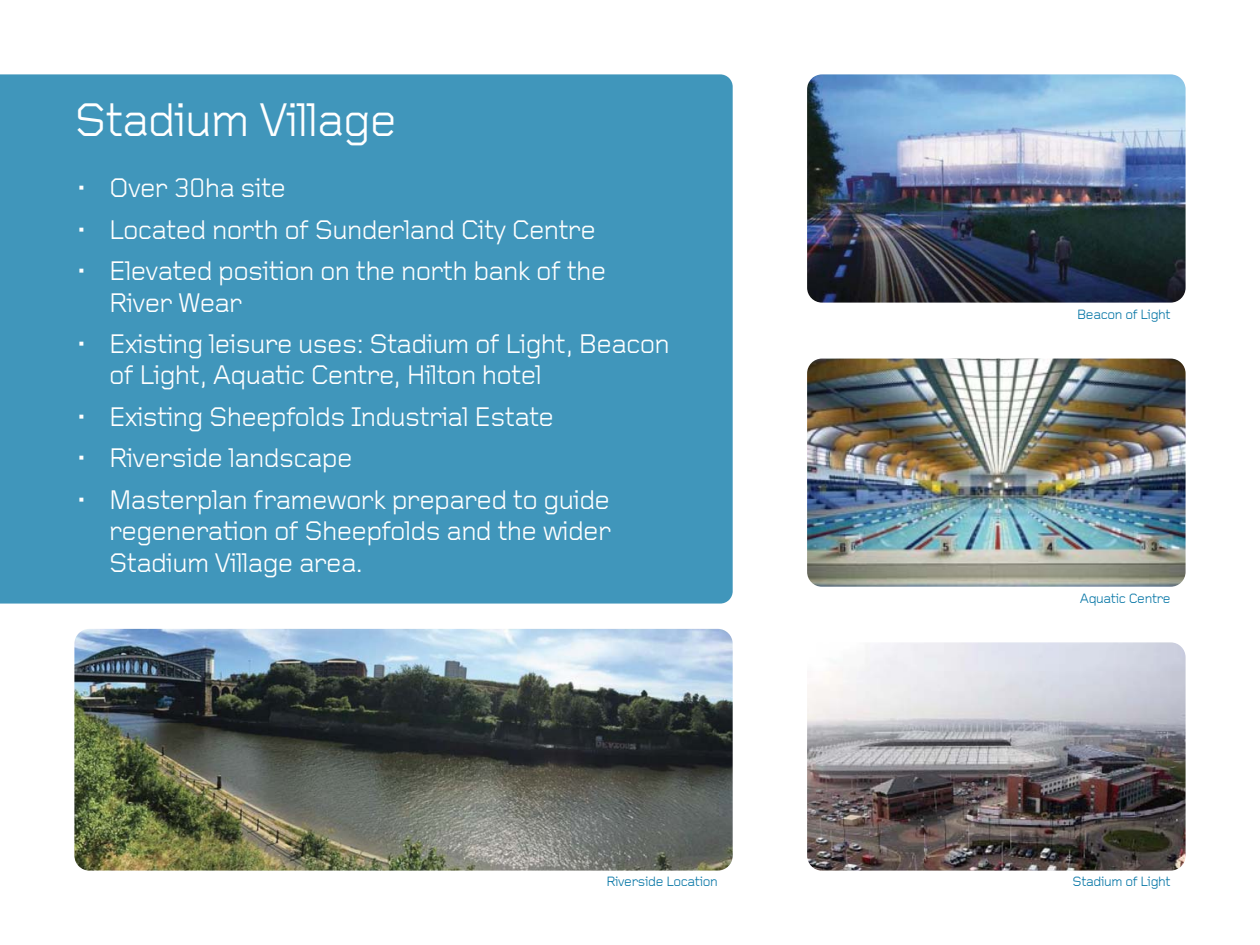
<style>
.page{position:relative;width:1260px;height:945px;background:#fff}
.page>*{position:absolute;margin:0;border:0;box-sizing:border-box;transform-origin:0 0}
.t1{font:49px "Foundry Gridnik";letter-spacing:-.025em;color:#fff}
.t2{font:28px/31.5px "Foundry Gridnik";letter-spacing:-.025em;color:#fff}
.t3{font:14px "Foundry Gridnik";letter-spacing:-.025em;color:#0073a4}
</style>
<div class="page">
<div style="left:0;top:74px;width:733px;height:530px;background:#4096bb"></div>
<img style="left:807px;top:74px;width:379px;height:229px;border-radius:15px">
<img style="left:807px;top:359px;width:379px;height:228px;border-radius:15px">
<img style="left:807px;top:642px;width:379px;height:229px;border-radius:15px">
<img style="left:74px;top:629px;width:659px;height:242px;border-radius:15px">
<h1 class="t1" style="left:74px;top:103px;width:324px">Stadium Village</h1>
<p class="t2" style="left:74px;top:175px;width:213px">• Over 30ha site</p>
<p class="t2" style="left:74px;top:216px;width:523px">• Located north of Sunderland City Centre</p>
<p class="t2" style="left:109px;top:258px;width:499px;text-indent:-35px">• Elevated position on the north bank of the<br>River Wear</p>
<p class="t2" style="left:109px;top:331px;width:562px;text-indent:-35px">• Existing leisure uses: Stadium of Light, Beacon of Light, Aquatic Centre, Hilton hotel</p>
<p class="t2" style="left:74px;top:403px;width:481px">• Existing Sheepfolds Industrial Estate</p>
<p class="t2" style="left:74px;top:445px;width:280px">• Riverside landscape</p>
<p class="t2" style="left:109px;top:486px;width:504px;text-align:justify;text-indent:-35px">• Masterplan framework prepared to guide regeneration of Sheepfolds and the wider Stadium Village area.</p>
<p class="t3" style="left:1077px;top:309px;width:95px">Beacon of Light</p>
<p class="t3" style="left:1080px;top:593px;width:92px">Aquatic Centre</p>
<p class="t3" style="left:607px;top:877px;width:113px">Riverside Location</p>
<p class="t3" style="left:1073px;top:877px;width:100px">Stadium of Light</p>
</div>
